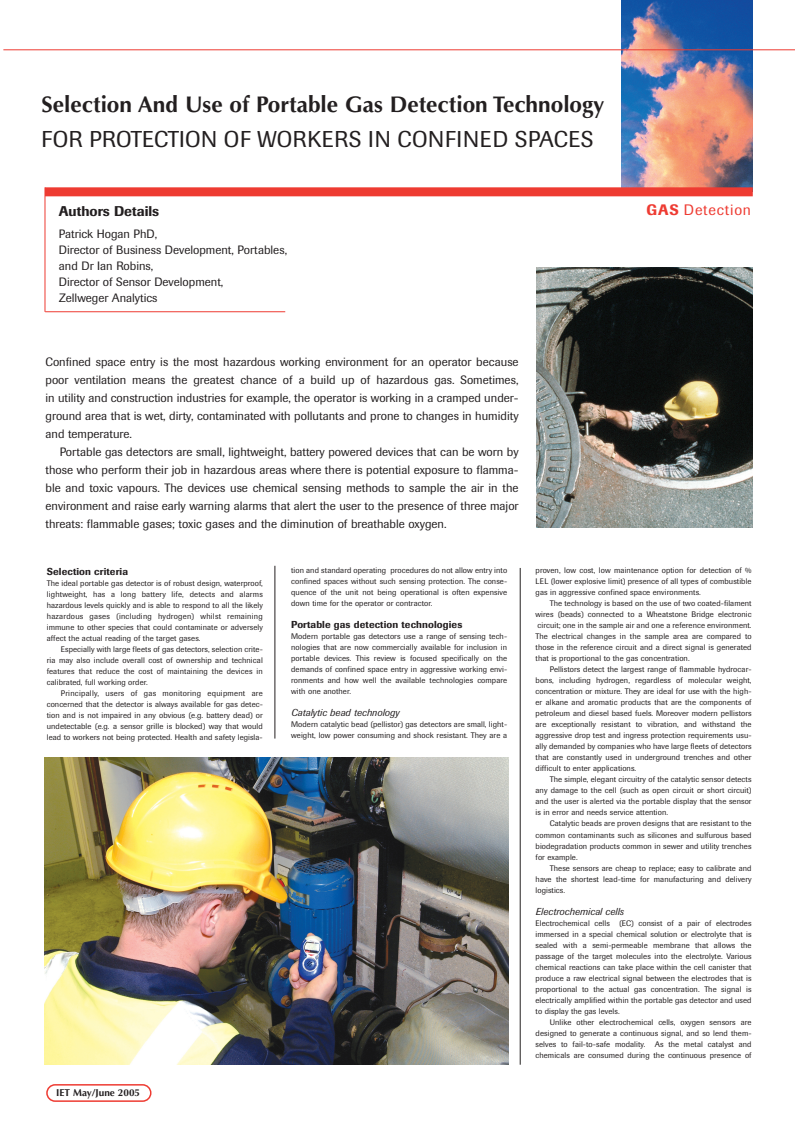
<style>
.page{position:relative;width:795px;height:1135px;background:#fff}
.page>*{position:absolute;margin:0;border:0;box-sizing:border-box;transform-origin:0 0}
.t1{font:700 22.6px "Optima";color:#231f20}
.t2{font:22.6px "Imago";letter-spacing:.02em;color:#231f20}
.t3{font:15px "Imago";letter-spacing:.055em;color:#ee3b32}
.t4{font:500 14px "Imago";color:#231f20}
.t5{font:12px/18px "Imago";color:#231f20;text-align:justify}
.t6{font:500 10px "Imago";letter-spacing:.01em;color:#231f20}
.t7{font:italic 10px "Imago";letter-spacing:.01em;color:#231f20}
.t8{font:700 10px "Optima";color:#231f20}
.t9{font:8px/11px "Imago";letter-spacing:.01em;color:#231f20;text-align:justify}
.s1{font-weight:500}
</style>
<div class="page">
<img style="left:3px;top:0;width:792px;height:1102px">
<h1 class="t1" style="left:42px;top:95px;width:564px">Selection And Use of Portable Gas Detection Technology</h1>
<h1 class="t2" style="left:42px;top:131px;width:553px">FOR PROTECTION OF WORKERS IN CONFINED SPACES</h1>
<h3 class="t4" style="left:59px;top:206px;width:102px">Authors Details</h3>
<h2 class="t3" style="left:646px;top:205px;width:106px"><span class="s1">GAS</span> Detection</h2>
<h3 class="t5" style="left:59px;top:226px;width:230px;line-height:16px;text-align:left">Patrick Hogan PhD,<br>Director of Business Development, Portables, and Dr Ian Robins,<br>Director of Sensor Development,<br>Zellweger Analytics</h3>
<p class="t5" style="left:46px;top:354px;width:474px">Confined space entry is the most hazardous working environment for an operator because poor ventilation means the greatest chance of a build up of hazardous gas. Sometimes, in utility and construction industries for example, the operator is working in a cramped under&shy;ground area that is wet, dirty, contaminated with pollutants and prone to changes in humidity and temperature.</p>
<p class="t5" style="left:46px;top:444px;width:474px;text-indent:14px">Portable gas detectors are small, lightweight, battery powered devices that can be worn by those who perform their job in hazardous areas where there is potential exposure to flamma&shy;ble and toxic vapours. The devices use chemical sensing methods to sample the air in the environment and raise early warning alarms that alert the user to the presence of three major threats: flammable gases; toxic gases and the diminution of breathable oxygen.</p>
<p class="t6" style="left:47px;top:567px;width:83px">Selection criteria</p>
<p class="t9" style="left:47px;top:578px;width:217px">The ideal portable gas detector is of robust design, waterproof, lightweight, has a long battery life, detects and alarms hazardous levels quickly and is able to respond to all the likely hazardous gases (including hydrogen) whilst remaining immune to other species that could contaminate or adversely affect the actual reading of the target gases.</p>
<p class="t9" style="left:47px;top:644px;width:217px;text-indent:14px">Especially with large fleets of gas detectors, selection crite&shy;ria may also include overall cost of ownership and technical features that reduce the cost of maintaining the devices in calibrated, full working order.</p>
<p class="t9" style="left:47px;top:688px;width:217px;text-indent:14px">Principally, users of gas monitoring equipment are concerned that the detector is always available for gas detec&shy;tion and is not impaired in any obvious (e.g. battery dead) or undetectable (e.g. a sensor grille is blocked) way that would lead to workers not being protected. Health and safety legisla-</p>
<p class="t9" style="left:291px;top:565px;width:217px">tion and standard operating procedures do not allow entry into confined spaces without such sensing protection. The conse&shy;quence of the unit not being operational is often expensive down time for the operator or contractor.</p>
<p class="t6" style="left:291px;top:621px;width:173px">Portable gas detection technologies</p>
<p class="t9" style="left:291px;top:631px;width:217px">Modern portable gas detectors use a range of sensing tech&shy;nologies that are now commercially available for inclusion in portable devices. This review is focused specifically on the demands of confined space entry in aggressive working envi&shy;ronments and how well the available technologies compare with one another.</p>
<p class="t7" style="left:291px;top:709px;width:110px">Catalytic bead technology</p>
<p class="t9" style="left:291px;top:719px;width:217px">Modern catalytic bead (pellistor) gas detectors are small, light&shy;weight, low power consuming and shock resistant. They are a</p>
<p class="t8" style="left:56px;top:1088px;width:85px">IET May/June 2005</p>
<p class="t9" style="left:535px;top:565px;width:217px">proven, low cost, low maintenance option for detection of % LEL (lower explosive limit) presence of all types of combustible gas in aggressive confined space environments.</p>
<p class="t9" style="left:535px;top:598px;width:217px;text-indent:14px">The technology is based on the use of two coated-filament wires (beads) connected to a Wheatstone Bridge electronic circuit; one in the sample air and one a reference environment.<br>The electrical changes in the sample area are compared to those in the reference circuit and a direct signal is generated that is proportional to the gas concentration.</p>
<p class="t9" style="left:535px;top:664px;width:217px;text-indent:14px">Pellistors detect the largest range of flammable hydrocar&shy;bons, including hydrogen, regardless of molecular weight, concentration or mixture. They are ideal for use with the high&shy;er alkane and aromatic products that are the components of petroleum and diesel based fuels. Moreover modern pellistors are exceptionally resistant to vibration, and withstand the aggressive drop test and ingress protection requirements usu&shy;ally demanded by companies who have large fleets of detectors that are constantly used in underground trenches and other difficult to enter applications.</p>
<p class="t9" style="left:535px;top:774px;width:217px;text-indent:14px">The simple, elegant circuitry of the catalytic sensor detects any damage to the cell (such as open circuit or short circuit) and the user is alerted via the portable display that the sensor is in error and needs service attention.</p>
<p class="t9" style="left:535px;top:818px;width:217px;text-indent:14px">Catalytic beads are proven designs that are resistant to the common contaminants such as silicones and sulfurous based biodegradation products common in sewer and utility trenches for example.</p>
<p class="t9" style="left:535px;top:862px;width:217px;text-indent:14px">These sensors are cheap to replace; easy to calibrate and have the shortest lead-time for manufacturing and delivery logistics.</p>
<p class="t7" style="left:535px;top:907px;width:90px">Electrochemical cells</p>
<p class="t9" style="left:535px;top:917px;width:217px">Electrochemical cells (EC) consist of a pair of electrodes immersed in a special chemical solution or electrolyte that is sealed with a semi-permeable membrane that allows the passage of the target molecules into the electrolyte. Various chemical reactions can take place within the cell canister that produce a raw electrical signal between the electrodes that is proportional to the actual gas concentration. The signal is electrically amplified within the portable gas detector and used to display the gas levels.</p>
<p class="t9" style="left:535px;top:1016px;width:217px;text-indent:14px">Unlike other electrochemical cells, oxygen sensors are designed to generate a continuous signal, and so lend them&shy;selves to fail-to-safe modality. As the metal catalyst and chemicals are consumed during the continuous presence of</p>
</div>
